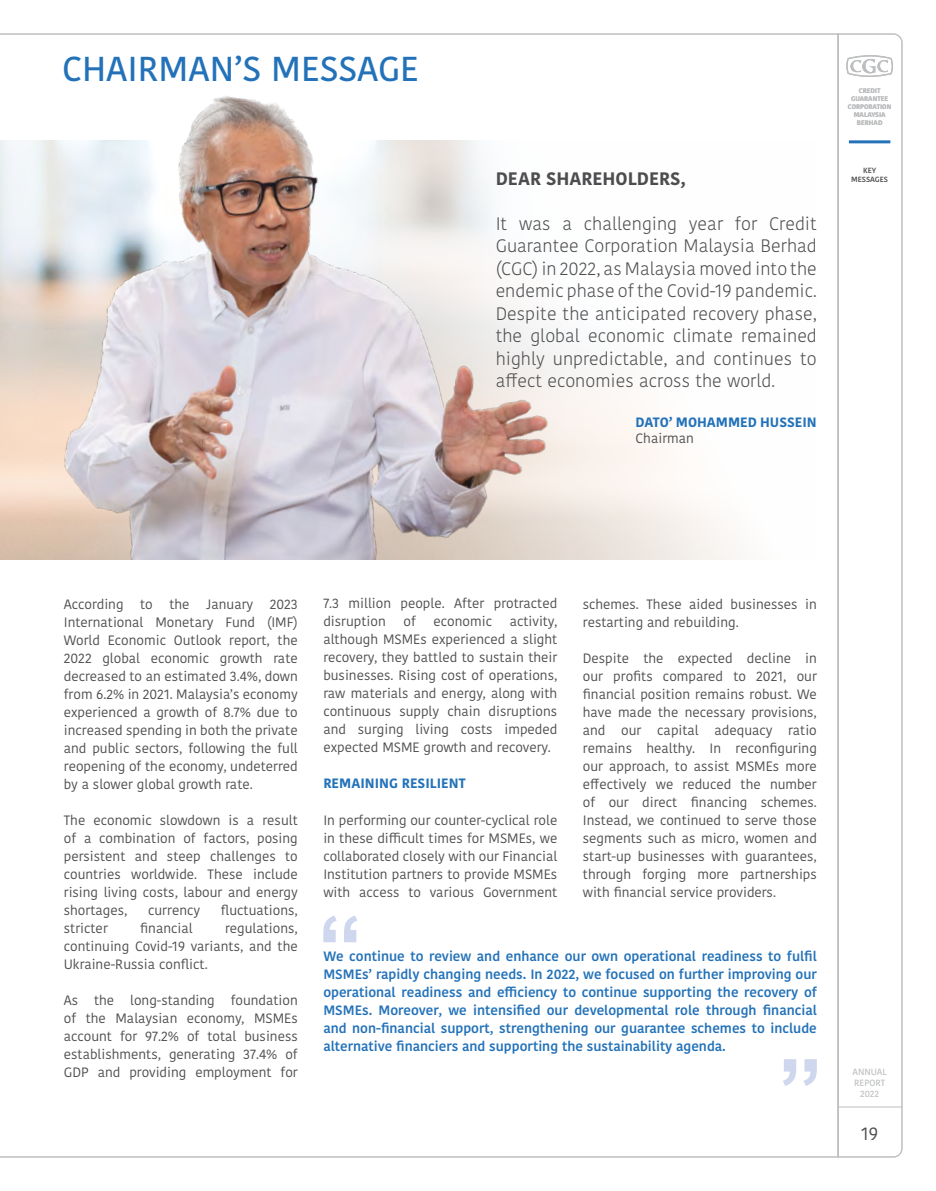
<style>
.page{position:relative;width:936px;height:1191px;background:#fff}
.page>*{position:absolute;margin:0;border:0;box-sizing:border-box;transform-origin:0 0}
.t1{font:500 34.5px "Kohinoor Bangla";color:#2372b9}
.t2{font:300 18px/22.5px "Kohinoor Bangla";color:#4d4d4f;text-align:justify}
.t3{font:700 18px "Kohinoor Bangla";color:#4d4d4f}
.t4{font:18px "Kohinoor Bangla";color:#4d4d4f}
.t5{font:13.5px/18px "Kohinoor Bangla";color:#4d4d4f;text-align:justify}
.t6{font:600 13.5px/18px "Kohinoor Bangla";color:#2372b9;text-align:justify}
.t7{font:700 13.5px "Kohinoor Bangla";color:#2372b9}
.t8{font:500 9px/10.8px "Kohinoor Bangla";color:#bcbec0;text-align:center}
.t9{font:600 7.5px/9px "Kohinoor Bangla";color:#4d4d4f;text-align:center}
.t10{font:700 6.6px/7.9px "Kohinoor Bangla";color:#bcbec0;text-align:center}
</style>
<div class="page">
<svg style="left:838px;top:34px;width:64px;height:1123px"></svg>
<svg style="left:846px;top:55px;width:47px;height:22px"></svg>
<img style="left:62px;top:96px;width:495px;height:463px">
<svg style="left:323px;top:915px;width:34px;height:27px"></svg>
<svg style="left:783px;top:1059px;width:33px;height:27px"></svg>
<h1 class="t1" style="left:62px;top:41px;width:358px">CHAIRMAN’S MESSAGE</h1>
<h2 class="t3" style="left:495px;top:163px;width:192px">DEAR SHAREHOLDERS,</h2>
<p class="t2" style="left:495px;top:212px;width:322px">It was a challenging year for Credit Guarantee Corporation Malaysia Berhad (CGC) in 2022, as Malaysia moved into the endemic phase of the Covid-19 pandemic.<br>Despite the anticipated recovery phase, the global economic climate remained highly unpredictable, and continues to affect economies across the world.</p>
<p class="t7" style="left:635px;top:410px;width:183px">DATO’ MOHAMMED HUSSEIN</p>
<p class="t5" style="left:635px;top:429px;width:60px">Chairman</p>
<p class="t10" style="left:847px;top:87px;width:45px">CREDIT<br>GUARANTEE<br>CORPORATION<br>MALAYSIA<br>BERHAD</p>
<p class="t9" style="left:851px;top:165px;width:38px">KEY<br>MESSAGES</p>
<p class="t5" style="left:64px;top:594px;width:235px">According to the January 2023<br>International Monetary Fund (IMF)<br>World Economic Outlook report, the 2022 global economic growth rate decreased to an estimated 3.4%, down from 6.2% in 2021. Malaysia’s economy experienced a growth of 8.7% due to increased spending in both the private and public sectors, following the full reopening of the economy, undeterred by a slower global growth rate.</p>
<p class="t5" style="left:64px;top:810px;width:235px">The economic slowdown is a result of a combination of factors, posing persistent and steep challenges to countries worldwide. These include rising living costs, labour and energy shortages,</p>
<p class="t5" style="left:148px;top:900px;width:53px">currency</p>
<p class="t5" style="left:221px;top:900px;width:78px">fluctuations,</p>
<p class="t5" style="left:64px;top:918px;width:46px">stricter</p>
<p class="t5" style="left:140px;top:918px;width:54px">financial</p>
<p class="t5" style="left:64px;top:918px;width:235px;text-indent:161px">regulations, continuing Covid-19 variants, and the Ukraine-Russia conflict.</p>
<p class="t5" style="left:64px;top:990px;width:235px">As the long-standing foundation of the Malaysian economy, MSMEs account for 97.2% of total business establishments, generating 37.4% of GDP and providing employment for</p>
<p class="t5" style="left:323px;top:594px;width:235px">7.3 million people. After protracted disruption</p>
<p class="t5" style="left:403px;top:612px;width:14px">of</p>
<p class="t5" style="left:433px;top:612px;width:60px">economic</p>
<p class="t5" style="left:323px;top:612px;width:235px;text-indent:186px">activity, although MSMEs experienced a slight recovery, they battled to sustain their businesses. Rising cost of operations, raw materials and energy, along with continuous supply chain disruptions and surging living costs impeded expected MSME growth and recovery.</p>
<p class="t7" style="left:323px;top:772px;width:144px">REMAINING RESILIENT</p>
<p class="t5" style="left:323px;top:810px;width:235px">In performing our counter-cyclical role in these difficult times for MSMEs, we collaborated closely with our Financial Institution partners to provide MSMEs with access to various Government</p>
<p class="t5" style="left:583px;top:594px;width:235px">schemes. These aided businesses in restarting and rebuilding.</p>
<p class="t5" style="left:583px;top:648px;width:235px">Despite the expected decline in our profits compared to 2021, our financial position remains robust. We have made the necessary provisions, and our capital adequacy ratio remains healthy. In reconfiguring our approach, to assist MSMEs more effectively we reduced the number of our direct financing schemes.<br>Instead, we continued to serve those segments such as micro, women and start-up businesses with guarantees, through forging more partnerships with financial service providers.</p>
<p class="t6" style="left:323px;top:946px;width:495px">We continue to review and enhance our own operational readiness to fulfil MSMEs’ rapidly changing needs. In 2022, we focused on further improving our operational readiness and efficiency to continue supporting the recovery of MSMEs. Moreover, we intensified our developmental role through financial and non-financial support, strengthening our guarantee schemes to include alternative financiers and supporting the sustainability agenda.</p>
<p class="t8" style="left:852px;top:1066px;width:36px">ANNUAL<br>REPORT<br>2022</p>
<h2 class="t4" style="left:861px;top:1119px;width:19px">19</h2>
</div>
